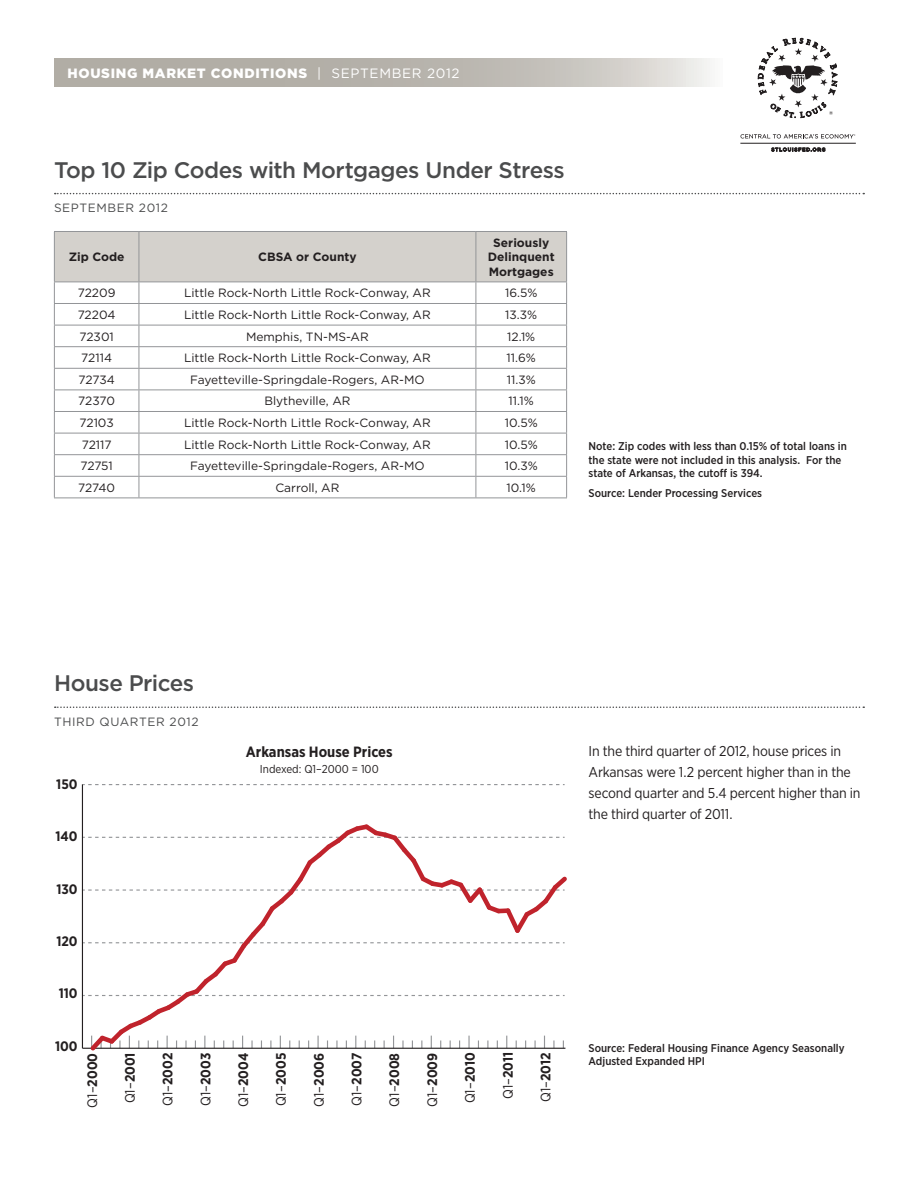
<style>
.page{position:relative;width:918px;height:1188px;background:#fff}
.page>*{position:absolute;margin:0;border:0;box-sizing:border-box;transform-origin:0 0}
.t1{font:500 22.5px "Gotham";letter-spacing:-.02em;color:#4b4c4d}
.t2{font:700 14.85px "Gotham Narrow";color:#231f20}
.Figure_analysis_text{font:14.25px/21px "Gotham Narrow";letter-spacing:-.01em;color:#231f20}
.t3{font:700 13.8px "Gotham Narrow";color:#231f20}
.t4{font:900 13.5px "Gotham";letter-spacing:.05em;color:#fff}
.HMC_Zip_Code_Table_B{font:12px "Gotham";color:#231f20}
.HMC_Zip_Code_Table_H{font:700 12px/14.4px "Gotham";color:#231f20;text-align:center}
.t5{font:12px "Gotham";letter-spacing:.05em;color:#4b4c4d}
.t6{font:11.4px "Gotham Narrow";color:#231f20}
.Figure_notes_and_sou{font:500 11.25px/13.5px "Gotham Narrow";color:#231f20}
.s1{font-weight:400}
</style>
<div class="page">
<svg style="left:54px;top:58px;width:656px;height:28px;background:#bdbab3"></svg>
<svg style="left:740px;top:134px;width:115px;height:5px"></svg>
<svg style="left:771px;top:147px;width:54px;height:5px"></svg>
<hr style="left:740px;top:143px;width:116px;height:1px;background:#231f20">
<svg style="left:758px;top:37px;width:79px;height:81px"></svg>
<svg style="left:55px;top:706px;width:809px;height:2px"></svg>
<svg style="left:55px;top:193px;width:809px;height:1px"></svg>
<hr style="left:54px;top:498px;width:85px;height:1px;background:#939598">
<hr style="left:139px;top:498px;width:337px;height:1px;background:#939598">
<svg style="left:54px;top:231px;width:513px;height:267px"></svg>
<hr style="left:476px;top:498px;width:91px;height:1px;background:#939598">
<svg style="left:83px;top:784px;width:482px;height:1px"></svg>
<hr style="left:82px;top:1048px;width:483px;height:1px;background:#231f20">
<hr style="left:82px;top:784px;width:1px;height:264px;background:#231f20">
<svg style="left:83px;top:824px;width:484px;height:227px"></svg>
<p class="t4" style="left:68px;top:64px;width:394px">HOUSING MARKET CONDITIONS <span class="s1">| SEPTEMBER 2012</span></p>
<h1 class="t1" style="left:54px;top:155px;width:512px">Top 10 Zip Codes with Mortgages Under Stress</h1>
<p class="t5" style="left:54px;top:201px;width:115px">SEPTEMBER 2012</p>
<p class="HMC_Zip_Code_Table_H" style="left:69px;top:250px;width:57px">Zip Code</p>
<p class="HMC_Zip_Code_Table_H" style="left:258px;top:250px;width:100px">CBSA or County</p>
<p class="HMC_Zip_Code_Table_H" style="left:488px;top:236px;width:68px">Seriously<br>Delinquent<br>Mortgages</p>
<p class="HMC_Zip_Code_Table_B" style="left:78px;top:286px;width:39px">72209</p>
<p class="HMC_Zip_Code_Table_B" style="left:184px;top:286px;width:248px">Little Rock-North Little Rock-Conway, AR</p>
<p class="HMC_Zip_Code_Table_B" style="left:505px;top:286px;width:34px">16.5%</p>
<p class="HMC_Zip_Code_Table_B" style="left:78px;top:307px;width:39px">72204</p>
<p class="HMC_Zip_Code_Table_B" style="left:184px;top:307px;width:248px">Little Rock-North Little Rock-Conway, AR</p>
<p class="HMC_Zip_Code_Table_B" style="left:505px;top:307px;width:33px">13.3%</p>
<p class="HMC_Zip_Code_Table_B" style="left:79px;top:329px;width:36px">72301</p>
<p class="HMC_Zip_Code_Table_B" style="left:246px;top:329px;width:124px">Memphis, TN-MS-AR</p>
<p class="HMC_Zip_Code_Table_B" style="left:507px;top:329px;width:30px">12.1%</p>
<p class="HMC_Zip_Code_Table_B" style="left:81px;top:350px;width:32px">72114</p>
<p class="HMC_Zip_Code_Table_B" style="left:184px;top:350px;width:248px">Little Rock-North Little Rock-Conway, AR</p>
<p class="HMC_Zip_Code_Table_B" style="left:507px;top:350px;width:31px">11.6%</p>
<p class="HMC_Zip_Code_Table_B" style="left:78px;top:372px;width:38px">72734</p>
<p class="HMC_Zip_Code_Table_B" style="left:190px;top:372px;width:236px">Fayetteville-Springdale-Rogers, AR-MO</p>
<p class="HMC_Zip_Code_Table_B" style="left:507px;top:372px;width:30px">11.3%</p>
<p class="HMC_Zip_Code_Table_B" style="left:78px;top:394px;width:38px">72370</p>
<p class="HMC_Zip_Code_Table_B" style="left:264px;top:394px;width:88px">Blytheville, AR</p>
<p class="HMC_Zip_Code_Table_B" style="left:509px;top:394px;width:27px">11.1%</p>
<p class="HMC_Zip_Code_Table_B" style="left:80px;top:415px;width:36px">72103</p>
<p class="HMC_Zip_Code_Table_B" style="left:184px;top:415px;width:248px">Little Rock-North Little Rock-Conway, AR</p>
<p class="HMC_Zip_Code_Table_B" style="left:505px;top:415px;width:34px">10.5%</p>
<p class="HMC_Zip_Code_Table_B" style="left:82px;top:437px;width:31px">72117</p>
<p class="HMC_Zip_Code_Table_B" style="left:184px;top:437px;width:248px">Little Rock-North Little Rock-Conway, AR</p>
<p class="HMC_Zip_Code_Table_B" style="left:505px;top:437px;width:34px">10.5%</p>
<p class="HMC_Zip_Code_Table_B" style="left:80px;top:458px;width:34px">72751</p>
<p class="HMC_Zip_Code_Table_B" style="left:190px;top:458px;width:236px">Fayetteville-Springdale-Rogers, AR-MO</p>
<p class="HMC_Zip_Code_Table_B" style="left:505px;top:458px;width:34px">10.3%</p>
<p class="HMC_Zip_Code_Table_B" style="left:78px;top:480px;width:38px">72740</p>
<p class="HMC_Zip_Code_Table_B" style="left:275px;top:480px;width:66px">Carroll, AR</p>
<p class="HMC_Zip_Code_Table_B" style="left:507px;top:480px;width:31px">10.1%</p>
<p class="Figure_notes_and_sou" style="left:589px;top:439px;width:260px">Note: Zip codes with less than 0.15% of total loans in the state were not included in this analysis. For the state of Arkansas, the cutoff is 394.</p>
<p class="Figure_notes_and_sou" style="left:589px;top:486px;width:175px">Source: Lender Processing Services</p>
<h1 class="t1" style="left:54px;top:669px;width:142px">House Prices</h1>
<p class="t5" style="left:54px;top:714px;width:146px">THIRD QUARTER 2012</p>
<p class="t3" style="left:56px;top:775px;width:23px">150</p>
<p class="t3" style="left:56px;top:828px;width:24px">140</p>
<p class="t3" style="left:56px;top:880px;width:23px">130</p>
<p class="t3" style="left:56px;top:932px;width:23px">120</p>
<p class="t3" style="left:59px;top:985px;width:20px">110</p>
<p class="t3" style="left:55px;top:1037px;width:24px">100</p>
<p class="t2" style="left:246px;top:742px;width:148px">Arkansas House Prices</p>
<p class="t6" style="left:260px;top:762px;width:120px">Indexed: Q1–2000 = 100</p>
<p class="t3" style="left:83px;top:1108px;width:56px;rotate:-90deg"><span class="s1">Q1–</span>2000</p>
<p class="t3" style="left:121px;top:1103px;width:52px;rotate:-90deg"><span class="s1">Q1–</span>2001</p>
<p class="t3" style="left:159px;top:1106px;width:55px;rotate:-90deg"><span class="s1">Q1–</span>2002</p>
<p class="t3" style="left:197px;top:1106px;width:55px;rotate:-90deg"><span class="s1">Q1–</span>2003</p>
<p class="t3" style="left:234px;top:1107px;width:56px;rotate:-90deg"><span class="s1">Q1–</span>2004</p>
<p class="t3" style="left:272px;top:1106px;width:55px;rotate:-90deg"><span class="s1">Q1–</span>2005</p>
<p class="t3" style="left:310px;top:1107px;width:55px;rotate:-90deg"><span class="s1">Q1–</span>2006</p>
<p class="t3" style="left:348px;top:1106px;width:55px;rotate:-90deg"><span class="s1">Q1–</span>2007</p>
<p class="t3" style="left:386px;top:1107px;width:55px;rotate:-90deg"><span class="s1">Q1–</span>2008</p>
<p class="t3" style="left:423px;top:1107px;width:55px;rotate:-90deg"><span class="s1">Q1–</span>2009</p>
<p class="t3" style="left:461px;top:1103px;width:52px;rotate:-90deg"><span class="s1">Q1–</span>2010</p>
<p class="t3" style="left:499px;top:1099px;width:49px;rotate:-90deg"><span class="s1">Q1–</span>2011</p>
<p class="t3" style="left:537px;top:1102px;width:51px;rotate:-90deg"><span class="s1">Q1–</span>2012</p>
<p class="Figure_analysis_text" style="left:589px;top:740px;width:273px">In the third quarter of 2012, house prices in Arkansas were 1.2 percent higher than in the second quarter and 5.4 percent higher than in the third quarter of 2011.</p>
<p class="Figure_notes_and_sou" style="left:589px;top:1041px;width:258px">Source: Federal Housing Finance Agency Seasonally<br>Adjusted Expanded HPI</p>
</div>
